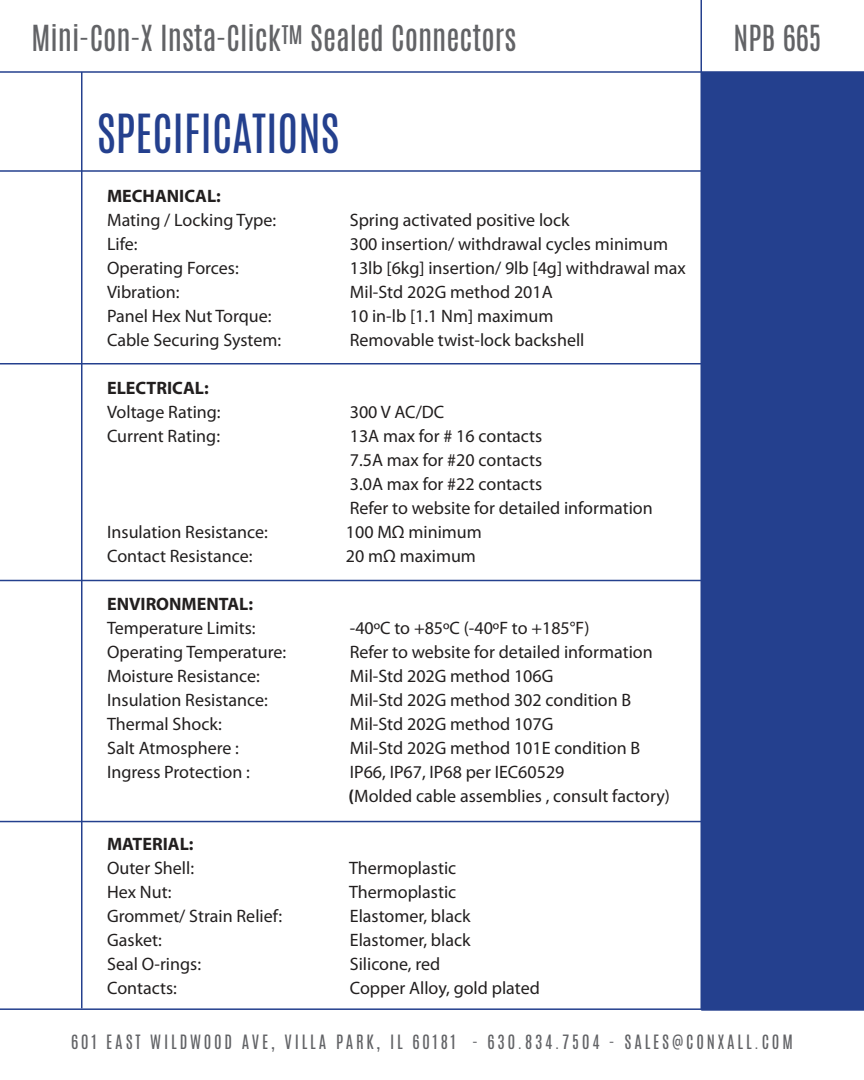
<style>
.page{position:relative;width:864px;height:1080px;background:#fff}
.page>*{position:absolute;margin:0;border:0;box-sizing:border-box;transform-origin:0 0}
.t1{font:45px "Antonio";color:#24408e}
.t2{font:30px "Antonio";color:#626366}
.t3{font:18px/24px "Myriad Pro";color:#221f1f}
.t4{font:700 18px "Myriad Pro";color:#221f1f}
.t5{font:16.5px "Antonio";letter-spacing:.17em;color:#626366}
.s1{font-weight:700}
</style>
<div class="page">
<hr style="left:0;top:71px;width:864px;height:2px;background:#24408e">
<hr style="left:81px;top:72px;width:2px;height:936px;background:#24408e">
<hr style="left:0;top:1008px;width:863px;height:2px;background:#24408e">
<hr style="left:0;top:170px;width:782px;height:2px;background:#24408e">
<hr style="left:0;top:363px;width:780px;height:1px;background:#24408e">
<hr style="left:0;top:580px;width:782px;height:1px;background:#24408e">
<div style="left:701px;top:73px;width:163px;height:938px;background:#24408e"></div>
<hr style="left:701px;top:0;width:1px;height:1010px;background:#24408e">
<hr style="left:0;top:821px;width:756px;height:1px;background:#24408e">
<h2 class="t2" style="left:32px;top:24px;width:486px">Mini-Con-X Insta-Click™ Sealed Connectors</h2>
<h2 class="t2" style="left:734px;top:24px;width:90px">NPB 665</h2>
<h1 class="t1" style="left:97px;top:113px;width:245px">SPECIFICATIONS</h1>
<p class="t4" style="left:107px;top:189px;width:115px">MECHANICAL:</p>
<p class="t3" style="left:107px;top:209px;width:171px">Mating / Locking Type:</p>
<p class="t3" style="left:350px;top:209px;width:221px">Spring activated positive lock</p>
<p class="t3" style="left:107px;top:233px;width:32px">Life:</p>
<p class="t3" style="left:350px;top:233px;width:320px">300 insertion/ withdrawal cycles minimum</p>
<p class="t3" style="left:107px;top:257px;width:133px">Operating Forces:</p>
<p class="t3" style="left:350px;top:257px;width:337px">13lb [6kg] insertion/ 9lb [4g] withdrawal max</p>
<p class="t3" style="left:107px;top:281px;width:74px">Vibration:</p>
<p class="t3" style="left:350px;top:281px;width:205px">Mil-Std 202G method 201A</p>
<p class="t3" style="left:107px;top:305px;width:166px">Panel Hex Nut Torque:</p>
<p class="t3" style="left:350px;top:305px;width:205px">10 in-lb [1.1 Nm] maximum</p>
<p class="t3" style="left:107px;top:329px;width:176px">Cable Securing System:</p>
<p class="t3" style="left:350px;top:329px;width:236px">Removable twist-lock backshell</p>
<p class="t4" style="left:107px;top:381px;width:103px">ELECTRICAL:</p>
<p class="t3" style="left:107px;top:401px;width:115px">Voltage Rating:</p>
<p class="t3" style="left:350px;top:401px;width:96px">300 V AC/DC</p>
<p class="t3" style="left:107px;top:425px;width:114px">Current Rating:</p>
<p class="t3" style="left:350px;top:425px;width:304px">13A max for # 16 contacts<br>7.5A max for #20 contacts<br>3.0A max for #22 contacts<br>Refer to website for detailed information</p>
<p class="t3" style="left:107px;top:521px;width:162px">Insulation Resistance:</p>
<p class="t3" style="left:346px;top:521px;width:137px">100 MΩ minimum</p>
<p class="t3" style="left:107px;top:545px;width:147px">Contact Resistance:</p>
<p class="t3" style="left:346px;top:545px;width:131px">20 mΩ maximum</p>
<p class="t4" style="left:107px;top:597px;width:148px">ENVIRONMENTAL:</p>
<p class="t3" style="left:107px;top:617px;width:150px">Temperature Limits:</p>
<p class="t3" style="left:350px;top:617px;width:241px">-40ºC to +85ºC (-40ºF to +185°F)</p>
<p class="t3" style="left:107px;top:641px;width:181px">Operating Temperature:</p>
<p class="t3" style="left:350px;top:641px;width:304px">Refer to website for detailed information</p>
<p class="t3" style="left:107px;top:665px;width:154px">Moisture Resistance:</p>
<p class="t3" style="left:350px;top:665px;width:205px">Mil-Std 202G method 106G</p>
<p class="t3" style="left:107px;top:689px;width:162px">Insulation Resistance:</p>
<p class="t3" style="left:350px;top:689px;width:283px">Mil-Std 202G method 302 condition B</p>
<p class="t3" style="left:107px;top:713px;width:116px">Thermal Shock:</p>
<p class="t3" style="left:350px;top:713px;width:205px">Mil-Std 202G method 107G</p>
<p class="t3" style="left:107px;top:737px;width:133px">Salt Atmosphere :</p>
<p class="t3" style="left:350px;top:737px;width:292px">Mil-Std 202G method 101E condition B</p>
<p class="t3" style="left:107px;top:761px;width:144px">Ingress Protection :</p>
<p class="t3" style="left:349px;top:761px;width:323px">IP66, IP67, IP68 per IEC60529<br><span class="s1">(</span>Molded cable assemblies , consult factory)</p>
<p class="t4" style="left:107px;top:837px;width:88px">MATERIAL:</p>
<p class="t3" style="left:107px;top:857px;width:89px">Outer Shell:</p>
<p class="t3" style="left:349px;top:857px;width:109px">Thermoplastic</p>
<p class="t3" style="left:107px;top:881px;width:66px">Hex Nut:</p>
<p class="t3" style="left:349px;top:881px;width:109px">Thermoplastic</p>
<p class="t3" style="left:107px;top:905px;width:177px">Grommet/ Strain Relief:</p>
<p class="t3" style="left:350px;top:905px;width:122px">Elastomer, black</p>
<p class="t3" style="left:107px;top:929px;width:56px">Gasket:</p>
<p class="t3" style="left:350px;top:929px;width:122px">Elastomer, black</p>
<p class="t3" style="left:107px;top:953px;width:95px">Seal O-rings:</p>
<p class="t3" style="left:350px;top:953px;width:92px">Silicone, red</p>
<p class="t3" style="left:107px;top:977px;width:71px">Contacts:</p>
<p class="t3" style="left:350px;top:977px;width:192px">Copper Alloy, gold plated</p>
<p class="t5" style="left:71px;top:1035px;width:723px">601 EAST WILDWOOD AVE, VILLA PARK, IL 60181 - 630.834.7504 - SALES@CONXALL.COM</p>
</div>
